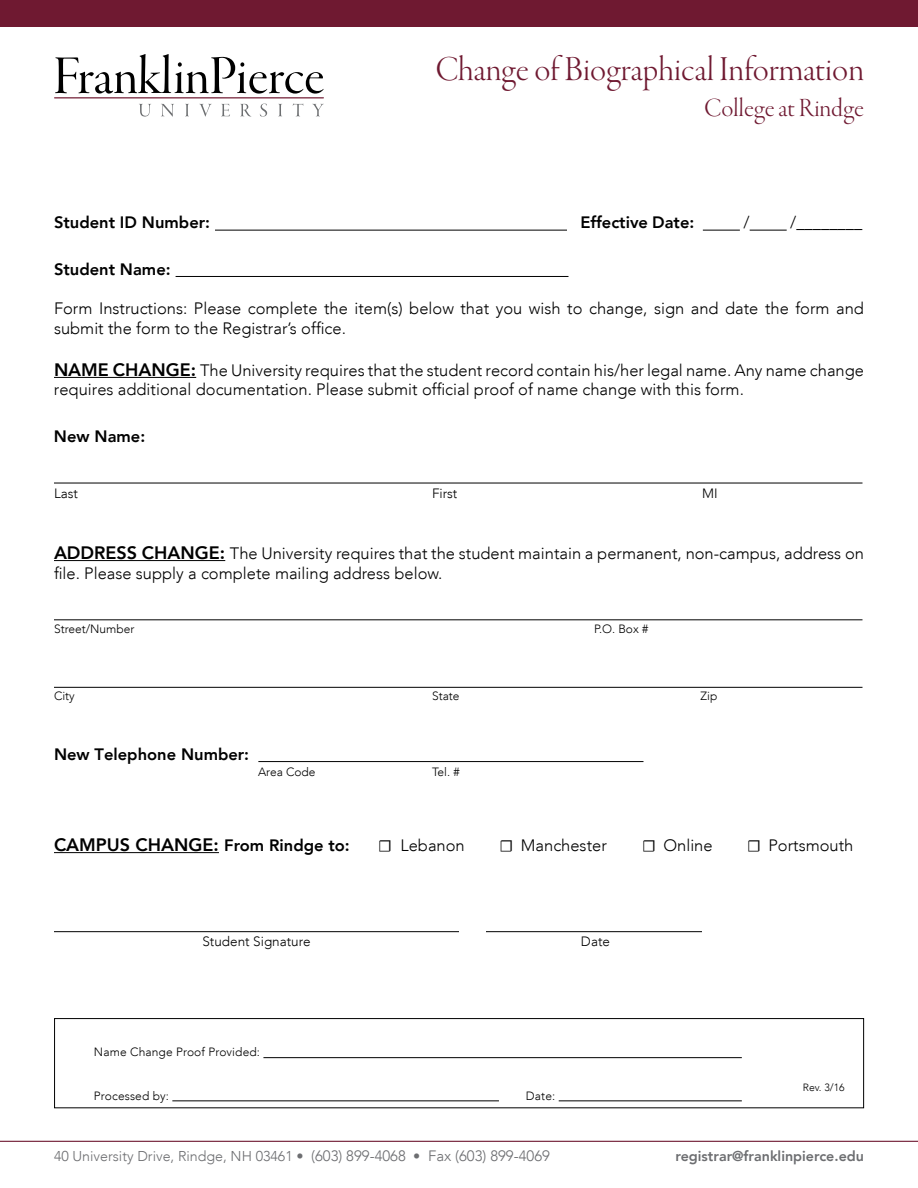
<style>
.page{position:relative;width:918px;height:1188px;background:#fff}
.page>*{position:absolute;margin:0;border:0;box-sizing:border-box;transform-origin:0 0}
.t1{font:36px "Garamond Premr Pro Lt Disp";color:#6f1931}
.t2{font:27px "Garamond Premr Pro Lt Disp";color:#6f1931}
.t3{font:800 18px "Avenir LT";color:#000}
.t4{font:300 16.5px/19.8px "Avenir LT";color:#000}
.t5{font:800 16.5px "Avenir LT";color:#000}
.t6{font:300 14.25px "Avenir LT";color:#6d6e71}
.t7{font:800 14.25px "Avenir LT";color:#6d6e71}
.t8{font:300 13.5px "Avenir LT";color:#000}
.t9{font:300 12px "Avenir LT";color:#000}
.t10{font:300 10.5px "Avenir LT";color:#000}
.s1{font-weight:800;font-size:18px}
.s2{font-size:16.5px}
.s3{font-family:"Minion Pro";font-weight:400}
.s4{font-size:15px}
</style>
<div class="page">
<div style="left:0;top:0;width:918px;height:27px;background:#6f1931"></div>
<hr style="left:55px;top:97px;width:268px;height:1px;background:#6f1931">
<svg style="left:139px;top:104px;width:12px;height:13px"></svg>
<svg style="left:161px;top:104px;width:13px;height:13px"></svg>
<svg style="left:185px;top:104px;width:4px;height:12px"></svg>
<svg style="left:199px;top:104px;width:13px;height:13px"></svg>
<svg style="left:221px;top:104px;width:9px;height:12px"></svg>
<svg style="left:240px;top:104px;width:11px;height:12px"></svg>
<svg style="left:260px;top:104px;width:7px;height:13px"></svg>
<svg style="left:278px;top:104px;width:4px;height:12px"></svg>
<svg style="left:293px;top:104px;width:10px;height:12px"></svg>
<svg style="left:312px;top:104px;width:12px;height:12px"></svg>
<svg style="left:55px;top:54px;width:269px;height:40px"></svg>
<hr style="left:215px;top:230px;width:352px;height:1px;background:#000">
<hr style="left:703px;top:230px;width:37px;height:1px;background:#000">
<hr style="left:750px;top:230px;width:37px;height:1px;background:#000">
<hr style="left:176px;top:276px;width:392px;height:1px;background:#000">
<hr style="left:54px;top:377px;width:142px;height:1px;background:#000">
<hr style="left:54px;top:483px;width:808px;height:1px;background:#000">
<hr style="left:54px;top:560px;width:171px;height:1px;background:#000">
<hr style="left:54px;top:619px;width:808px;height:1px;background:#000">
<hr style="left:54px;top:687px;width:808px;height:1px;background:#000">
<hr style="left:258px;top:761px;width:385px;height:1px;background:#000">
<hr style="left:54px;top:852px;width:165px;height:1px;background:#000">
<hr style="left:54px;top:931px;width:405px;height:1px;background:#000">
<hr style="left:486px;top:931px;width:216px;height:1px;background:#000">
<hr style="left:0;top:1141px;width:918px;height:1px;background:#6f1931">
<div style="left:54px;top:1018px;width:810px;height:90px;border:1px solid #000"></div>
<hr style="left:263px;top:1057px;width:479px;height:1px;background:#000">
<hr style="left:172px;top:1101px;width:327px;height:1px;background:#000">
<hr style="left:559px;top:1101px;width:183px;height:1px;background:#000">
<h1 class="t1" style="left:435px;top:50px;width:430px">Change of Biographical Information</h1>
<h2 class="t2" style="left:704px;top:93px;width:161px">College at Rindge</h2>
<p class="t5" style="left:54px;top:213px;width:158px">Student ID Number:</p>
<p class="t5" style="left:580px;top:213px;width:115px">Effective Date:</p>
<p class="t4" style="left:744px;top:213px;width:8px">/</p>
<p class="t4" style="left:790px;top:213px;width:74px">/________</p>
<p class="t5" style="left:54px;top:259px;width:118px">Student Name:</p>
<p class="t4" style="left:54px;top:299px;width:812px">Form Instructions: Please complete the item(s) below that you wish to change, sign and date the form and submit the form to the Registrar’s office.</p>
<p class="t4" style="left:54px;top:360px;width:812px"><span class="s1">NAME CHANGE:</span> The University requires that the student record contain his/her legal name. Any name change requires additional documentation. Please submit official proof of name change with this form.</p>
<p class="t5" style="left:54px;top:426px;width:93px">New Name:</p>
<p class="t8" style="left:54px;top:485px;width:26px">Last</p>
<p class="t8" style="left:432px;top:485px;width:27px">First</p>
<p class="t8" style="left:702px;top:485px;width:17px">MI</p>
<p class="t4" style="left:54px;top:543px;width:812px"><span class="s1">ADDRESS CHANGE:</span> The University requires that the student maintain a permanent, non-campus, address on file. Please supply a complete mailing address below.</p>
<p class="t9" style="left:54px;top:621px;width:82px">Street/Number</p>
<p class="t9" style="left:594px;top:621px;width:56px">P.O. Box #</p>
<p class="t9" style="left:54px;top:689px;width:22px">City</p>
<p class="t9" style="left:432px;top:689px;width:29px">State</p>
<p class="t9" style="left:700px;top:689px;width:18px">Zip</p>
<p class="t5" style="left:54px;top:744px;width:197px">New Telephone Number:</p>
<p class="t9" style="left:258px;top:765px;width:59px">Area Code</p>
<p class="t9" style="left:432px;top:765px;width:29px">Tel. #</p>
<p class="t3" style="left:54px;top:834px;width:297px">CAMPUS CHANGE: <span class="s2">From Rindge to:</span></p>
<p class="t4" style="left:378px;top:835px;width:88px"><span class="s3">☐</span> Lebanon</p>
<p class="t4" style="left:500px;top:835px;width:109px"><span class="s3">☐</span> Manchester</p>
<p class="t4" style="left:642px;top:835px;width:72px"><span class="s3">☐</span> Online</p>
<p class="t4" style="left:747px;top:835px;width:108px"><span class="s3">☐</span> Portsmouth</p>
<p class="t8" style="left:202px;top:934px;width:110px">Student Signature</p>
<p class="t8" style="left:581px;top:934px;width:31px">Date</p>
<p class="t9" style="left:94px;top:1045px;width:168px">Name Change Proof Provided:</p>
<p class="t9" style="left:94px;top:1088px;width:77px">Processed by:</p>
<p class="t9" style="left:526px;top:1088px;width:31px">Date:</p>
<p class="t10" style="left:803px;top:1081px;width:43px">Rev. 3/16</p>
<p class="t6" style="left:54px;top:1148px;width:497px">40 University Drive, Rindge, NH 03461 • <span class="s4">(603) 899-4068</span> • <span class="s4">Fax (603) 899-4069</span></p>
<p class="t7" style="left:675px;top:1148px;width:190px">registrar@franklinpierce.edu</p>
</div>
